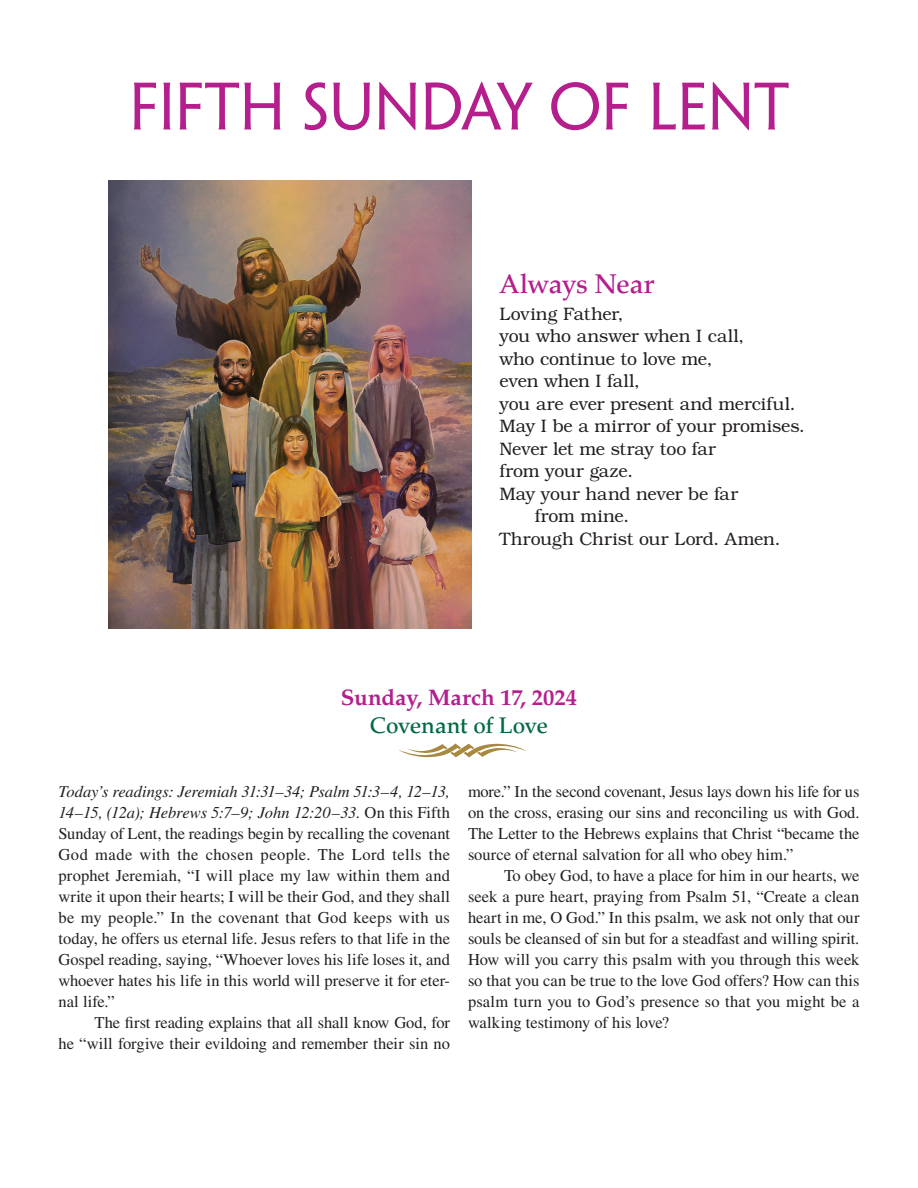
<style>
.page{position:relative;width:918px;height:1188px;background:#fff}
.page>*{position:absolute;margin:0;border:0;box-sizing:border-box;transform-origin:0 0}
.week__LENT{font:60px "Penumbra Flare Std";color:#b41e8d}
.prayer_h1__LENT{font:500 27px "Palatino LT Std";letter-spacing:-.01em;color:#b41e8d}
.h1__front_LENT{font:700 22.5px "Palatino LT Std";letter-spacing:.005em;color:#b41e8d}
.h2__front_ADVNT__CHRSMS__LENT__EASTR{font:500 22.5px "Palatino LT Std";letter-spacing:-.015em;color:#026a43}
.prayer__front{font:300 18px/22.5px "Bookman Std";letter-spacing:-.005em;color:#231f20}
.para__indentfront{font:16.5px/21px "Times LT Std";color:#231f20;text-align:justify}
.para__front{font:16.5px/21px "Times LT Std";letter-spacing:-.005em;color:#231f20;text-align:justify}
.s1{font-style:italic}
</style>
<div class="page">
<svg style="left:399px;top:743px;width:127px;height:15px"></svg>
<img style="left:108px;top:180px;width:363px;height:448px">
<p class="week__LENT" style="left:129px;top:71px;width:661px">FIFTH SUNDAY OF LENT</p>
<p class="prayer_h1__LENT" style="left:500px;top:268px;width:157px">Always Near</p>
<p class="prayer__front" style="left:500px;top:302px;width:125px">Loving Father,</p>
<p class="prayer__front" style="left:500px;top:325px;width:246px">you who answer when I call,</p>
<p class="prayer__front" style="left:500px;top:347px;width:215px">who continue to love me,</p>
<p class="prayer__front" style="left:500px;top:370px;width:142px">even when I fall,</p>
<p class="prayer__front" style="left:500px;top:392px;width:297px">you are ever present and merciful.</p>
<p class="prayer__front" style="left:500px;top:415px;width:307px">May I be a mirror of your promises.</p>
<p class="prayer__front" style="left:500px;top:437px;width:218px">Never let me stray too far</p>
<p class="prayer__front" style="left:500px;top:460px;width:135px">from your gaze.</p>
<p class="prayer__front" style="left:535px;top:482px;width:205px;text-indent:-35px">May your hand never be far from mine.</p>
<p class="prayer__front" style="left:500px;top:527px;width:282px">Through Christ our Lord. Amen.</p>
<p class="h1__front_LENT" style="left:341px;top:684px;width:238px">Sunday, March 17, 2024</p>
<p class="h2__front_ADVNT__CHRSMS__LENT__EASTR" style="left:370px;top:713px;width:180px">Covenant of Love</p>
<p class="para__front" style="left:58px;top:781px;width:393px"><span class="s1">Today’s readings: Jeremiah 31:31–34; Psalm 51:3–4, 12–13, 14–15, (12a); Hebrews 5:7–9; John 12:20–33.</span> On this Fifth Sunday of Lent, the readings begin by recalling the covenant God made with the chosen people. The Lord tells the prophet Jeremiah, “I will place my law within them and write it upon their hearts; I will be their God, and they shall be my people.” In the covenant that God keeps with us today, he offers us eternal life. Jesus refers to that life in the Gospel reading, saying, “Whoever loves his life loses it, and whoever hates his life in this world will preserve it for eter&shy;nal life.”</p>
<p class="para__indentfront" style="left:58px;top:1012px;width:393px;text-align:right">The first reading explains that all shall know God, for<br>he “will forgive their evildoing and remember their sin no</p>
<p class="para__indentfront" style="left:468px;top:781px;width:393px">more.” In the second covenant, Jesus lays down his life for us on the cross, erasing our sins and reconciling us with God.<br>The Letter to the Hebrews explains that Christ “became the source of eternal salvation for all who obey him.”</p>
<p class="para__indentfront" style="left:468px;top:865px;width:393px;text-indent:36px">To obey God, to have a place for him in our hearts, we seek a pure heart, praying from Psalm 51, “Create a clean heart in me, O God.” In this psalm, we ask not only that our souls be cleansed of sin but for a steadfast and willing spirit.<br>How will you carry this psalm with you through this week so that you can be true to the love God offers? How can this psalm turn you to God’s presence so that you might be a walking testimony of his love?</p>
</div>
